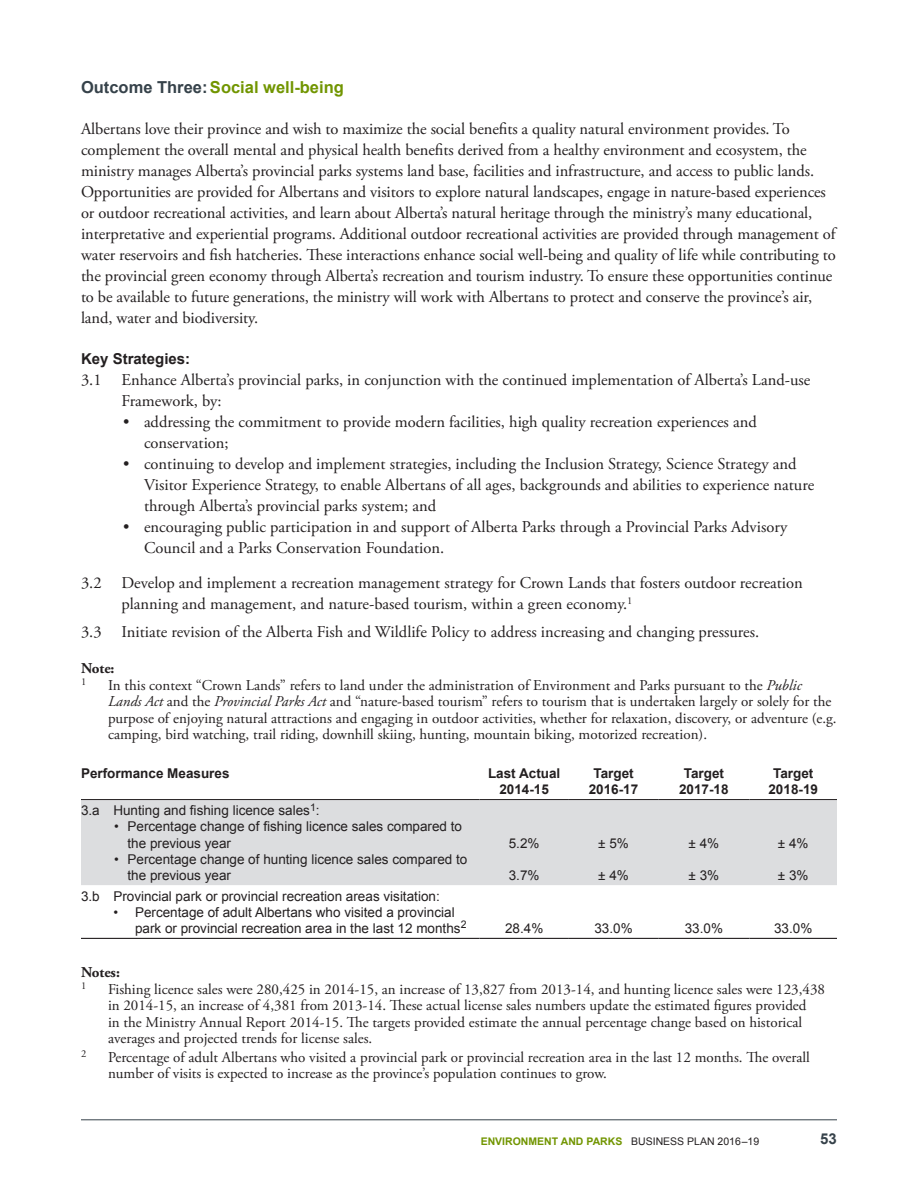
<style>
.page{position:relative;width:918px;height:1188px;background:#fff}
.page>*{position:absolute;margin:0;border:0;box-sizing:border-box;transform-origin:0 0}
.paragraph_text__last{font:16.5px/21px "Adobe Garamond Pro";letter-spacing:-.005em;color:#231f20}
.Key_Strategies_conte{font:16.5px/21px "Adobe Garamond Pro";color:#231f20}
.Outcome_Subh_2_neste{font:700 16.5px "Arial";color:#719500}
.Note_content{font:15px/16.5px "Adobe Garamond Pro";color:#231f20}
.Priority_Initiatives{font:700 15px "Arial";color:#231f20}
.Note_heading{font:700 15px "Adobe Garamond Pro";color:#231f20}
.t1{font:700 15px "Arial";color:#36424a}
.L_column_space_betwe{font:13.5px/16.2px "Arial";color:#231f20}
.L_column{font:13.5px "Arial";color:#231f20}
.Year_Header{font:700 13.5px "Arial";color:#231f20}
.Data{font:13.5px "Arial";color:#231f20}
.Left_header{font:700 13.5px "Arial";color:#231f20}
.t2{font:700 10.5px "Arial";color:#719500}
.Note_content-2{font:10.5px "Adobe Garamond Pro";color:#231f20}
.s1{color:#36424a}
.s2{font-style:italic}
.s3{font-weight:400;color:#231f20}
</style>
<div class="page">
<div style="left:81px;top:800px;width:756px;height:85px;background:#dcdddf"></div>
<svg style="left:81px;top:937px;width:756px;height:1px"></svg>
<hr style="left:81px;top:938px;width:399px;height:1px;background:#231f20">
<hr style="left:480px;top:938px;width:89px;height:1px;background:#231f20">
<hr style="left:569px;top:938px;width:89px;height:1px;background:#231f20">
<hr style="left:658px;top:938px;width:92px;height:1px;background:#231f20">
<hr style="left:750px;top:938px;width:87px;height:1px;background:#231f20">
<hr style="left:81px;top:799px;width:399px;height:1px;background:#231f20">
<hr style="left:480px;top:799px;width:89px;height:1px;background:#231f20">
<hr style="left:569px;top:799px;width:89px;height:1px;background:#231f20">
<hr style="left:658px;top:799px;width:92px;height:1px;background:#231f20">
<hr style="left:750px;top:799px;width:87px;height:1px;background:#231f20">
<hr style="left:81px;top:1119px;width:756px;height:1px;background:#36424a">
<p class="Outcome_Subh_2_neste" style="left:81px;top:76px;width:264px"><span class="s1">Outcome Three:</span>Social well-being</p>
<p class="paragraph_text__last" style="left:81px;top:119px;width:756px">Albertans love their province and wish to maximize the social benefits a quality natural environment provides. To complement the overall mental and physical health benefits derived from a healthy environment and ecosystem, the ministry manages Alberta’s provincial parks systems land base, facilities and infrastructure, and access to public lands.<br>Opportunities are provided for Albertans and visitors to explore natural landscapes, engage in nature-based experiences or outdoor recreational activities, and learn about Alberta’s natural heritage through the ministry’s many educational, interpretative and experiential programs. Additional outdoor recreational activities are provided through management of water reservoirs and fish hatcheries. These interactions enhance social well-being and quality of life while contributing to the provincial green economy through Alberta’s recreation and tourism industry. To ensure these opportunities continue to be available to future generations, the ministry will work with Albertans to protect and conserve the province’s air, land, water and biodiversity.</p>
<p class="Priority_Initiatives" style="left:81px;top:349px;width:111px">Key Strategies:</p>
<p class="Key_Strategies_conte" style="left:122px;top:370px;width:690px;text-indent:-40px">3.1 Enhance Alberta’s provincial parks, in conjunction with the continued implementation of Alberta’s Land-use<br>Framework, by:</p>
<p class="paragraph_text__last" style="left:144px;top:412px;width:614px;text-indent:-21px">• addressing the commitment to provide modern facilities, high quality recreation experiences and conservation;</p>
<p class="paragraph_text__last" style="left:144px;top:454px;width:672px;text-indent:-21px">• continuing to develop and implement strategies, including the Inclusion Strategy, Science Strategy and<br>Visitor Experience Strategy, to enable Albertans of all ages, backgrounds and abilities to experience nature through Alberta’s provincial parks system; and</p>
<p class="paragraph_text__last" style="left:144px;top:517px;width:645px;text-indent:-21px">• encouraging public participation in and support of Alberta Parks through a Provincial Parks Advisory<br>Council and a Parks Conservation Foundation.</p>
<p class="Key_Strategies_conte" style="left:122px;top:573px;width:683px;text-indent:-40px">3.2 Develop and implement a recreation management strategy for Crown Lands that fosters outdoor recreation planning and management, and nature-based tourism, within a green economy.<sup>1</sup></p>
<p class="Key_Strategies_conte" style="left:81px;top:622px;width:680px">3.3 Initiate revision of the Alberta Fish and Wildlife Policy to address increasing and changing pressures.</p>
<p class="Note_heading" style="left:81px;top:660px;width:35px">Note:</p>
<p class="Note_content-2" style="left:81px;top:676px;width:7px">1</p>
<p class="Note_content" style="left:108px;top:678px;width:730px">In this context “Crown Lands” refers to land under the administration of Environment and Parks pursuant to the <span class="s2">Public Lands Act</span> and the <span class="s2">Provincial Parks Act</span> and “nature-based tourism” refers to tourism that is undertaken largely or solely for the purpose of enjoying natural attractions and engaging in outdoor activities, whether for relaxation, discovery, or adventure (e.g. camping, bird watching, trail riding, downhill skiing, hunting, mountain biking, motorized recreation).</p>
<p class="Left_header" style="left:81px;top:764px;width:150px">Performance Measures</p>
<p class="Year_Header" style="left:488px;top:764px;width:74px">Last Actual</p>
<p class="Year_Header" style="left:499px;top:780px;width:51px">2014-15</p>
<p class="Year_Header" style="left:593px;top:764px;width:42px">Target</p>
<p class="Year_Header" style="left:589px;top:780px;width:51px">2016-17</p>
<p class="Year_Header" style="left:684px;top:764px;width:42px">Target</p>
<p class="Year_Header" style="left:679px;top:780px;width:51px">2017-18</p>
<p class="Year_Header" style="left:773px;top:764px;width:42px">Target</p>
<p class="Year_Header" style="left:768px;top:780px;width:51px">2018-19</p>
<p class="L_column" style="left:81px;top:802px;width:240px">3.a Hunting and fishing licence sales<sup>1</sup>:</p>
<p class="L_column_space_betwe" style="left:128px;top:819px;width:336px;text-indent:-14px">• Percentage change of fishing licence sales compared to the previous year</p>
<p class="L_column_space_betwe" style="left:128px;top:851px;width:341px;text-indent:-14px">• Percentage change of hunting licence sales compared to the previous year</p>
<p class="L_column" style="left:81px;top:887px;width:360px">3.b Provincial park or provincial recreation areas visitation:</p>
<p class="L_column_space_betwe" style="left:135px;top:904px;width:333px;text-indent:-22px">• Percentage of adult Albertans who visited a provincial park or provincial recreation area in the last 12 months<sup>2</sup></p>
<p class="Data" style="left:509px;top:834px;width:32px">5.2%</p>
<p class="Data" style="left:509px;top:866px;width:32px">3.7%</p>
<p class="Data" style="left:598px;top:834px;width:32px">± 5%</p>
<p class="Data" style="left:598px;top:866px;width:32px">± 4%</p>
<p class="Data" style="left:689px;top:834px;width:32px">± 4%</p>
<p class="Data" style="left:689px;top:866px;width:32px">± 3%</p>
<p class="Data" style="left:778px;top:834px;width:32px">± 4%</p>
<p class="Data" style="left:778px;top:866px;width:32px">± 3%</p>
<p class="Data" style="left:505px;top:919px;width:40px">28.4%</p>
<p class="Data" style="left:594px;top:919px;width:40px">33.0%</p>
<p class="Data" style="left:685px;top:919px;width:40px">33.0%</p>
<p class="Data" style="left:774px;top:919px;width:40px">33.0%</p>
<p class="Note_heading" style="left:81px;top:964px;width:40px">Notes:</p>
<p class="Note_content-2" style="left:81px;top:979px;width:7px">1</p>
<p class="Note_content" style="left:108px;top:981px;width:719px">Fishing licence sales were 280,425 in 2014-15, an increase of 13,827 from 2013-14, and hunting licence sales were 123,438 in 2014-15, an increase of 4,381 from 2013-14. These actual license sales numbers update the estimated figures provided<br>in the Ministry Annual Report 2014-15. The targets provided estimate the annual percentage change based on historical averages and projected trends for license sales.</p>
<p class="Note_content-2" style="left:81px;top:1048px;width:7px">2</p>
<p class="Note_content" style="left:108px;top:1049px;width:703px">Percentage of adult Albertans who visited a provincial park or provincial recreation area in the last 12 months. The overall number of visits is expected to increase as the province’s population continues to grow.</p>
<p class="t2" style="left:481px;top:1134px;width:280px">ENVIRONMENT AND PARKS <span class="s3">BUSINESS PLAN 2016 –19</span></p>
<p class="t1" style="left:820px;top:1128px;width:18px">53</p>
</div>
